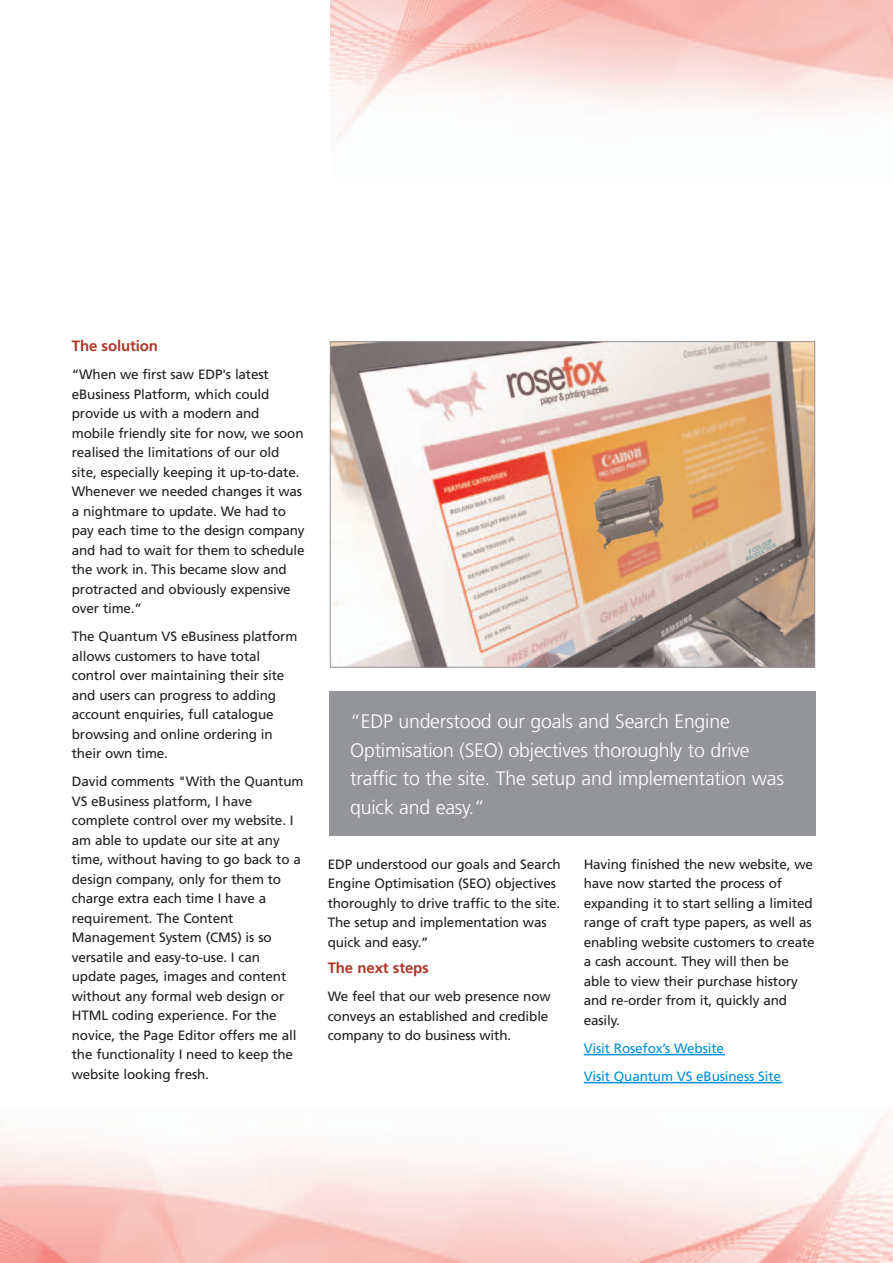
<style>
.page{position:relative;width:893px;height:1263px;background:#fff}
.page>*{position:absolute;margin:0;border:0;box-sizing:border-box;transform-origin:0 0}
.t1{font:300 19.5px/28.5px "Frutiger LT Std";letter-spacing:-.01em;color:#fff}
.t2{font:700 15px "Frutiger LT Std";letter-spacing:-.01em;color:#b03727}
.t3{font:13.5px/19.5px "Frutiger LT Std";letter-spacing:-.01em;color:#231f20}
.t4{font:13.5px/28px "Frutiger LT Std";letter-spacing:-.01em;color:#0091d6}
</style>
<div class="page">
<img style="left:0;top:1114px;width:893px;height:149px">
<img style="left:330px;top:0;width:563px;height:136px">
<img style="left:332px;top:343px;width:481px;height:323px">
<div style="left:330px;top:341px;width:485px;height:327px;border:1px solid #939598"></div>
<div style="left:329px;top:691px;width:486px;height:144px;background:#939598"></div>
<hr style="left:584px;top:1054px;width:141px;height:1px;background:#0091d6">
<hr style="left:584px;top:1082px;width:198px;height:1px;background:#0091d6">
<p class="t2" style="left:72px;top:340px;width:88px">The solution</p>
<p class="t3" style="left:72px;top:366px;width:234px">“When we first saw EDP's latest eBusiness Platform, which could provide us with a modern and mobile friendly site for now, we soon realised the limitations of our old site, especially keeping it up-to-date.<br>Whenever we needed changes it was a nightmare to update. We had to pay each time to the design company and had to wait for them to schedule the work in. This became slow and protracted and obviously expensive over time.”</p>
<p class="t3" style="left:72px;top:628px;width:227px">The Quantum VS eBusiness platform allows customers to have total control over maintaining their site and users can progress to adding account enquiries, full catalogue browsing and online ordering in their own time.</p>
<p class="t3" style="left:72px;top:773px;width:233px">David comments "With the Quantum<br>VS eBusiness platform, I have complete control over my website. I am able to update our site at any time, without having to go back to a design company, only for them to charge extra each time I have a requirement. The Content<br>Management System (CMS) is so versatile and easy-to-use. I can update pages, images and content without any formal web design or<br>HTML coding experience. For the novice, the Page Editor offers me all the functionality I need to keep the website looking fresh.</p>
<h1 class="t1" style="left:350px;top:709px;width:435px">“EDP understood our goals and Search Engine Optimisation (SEO) objectives thoroughly to drive traffic to the site. The setup and implementation was quick and easy.”</h1>
<p class="t3" style="left:328px;top:855px;width:235px">EDP understood our goals and Search<br>Engine Optimisation (SEO) objectives thoroughly to drive traffic to the site.<br>The setup and implementation was quick and easy.”</p>
<p class="t2" style="left:328px;top:962px;width:103px">The next steps</p>
<p class="t3" style="left:328px;top:988px;width:224px">We feel that our web presence now conveys an established and credible company to do business with.</p>
<p class="t3" style="left:584px;top:855px;width:233px">Having finished the new website, we have now started the process of expanding it to start selling a limited range of craft type papers, as well as enabling website customers to create a cash account. They will then be able to view their purchase history and re-order from it, quickly and easily.</p>
<p class="t4" style="left:584px;top:1035px;width:199px">Visit Rosefox’s Website<br>Visit Quantum VS eBusiness Site</p>
</div>
